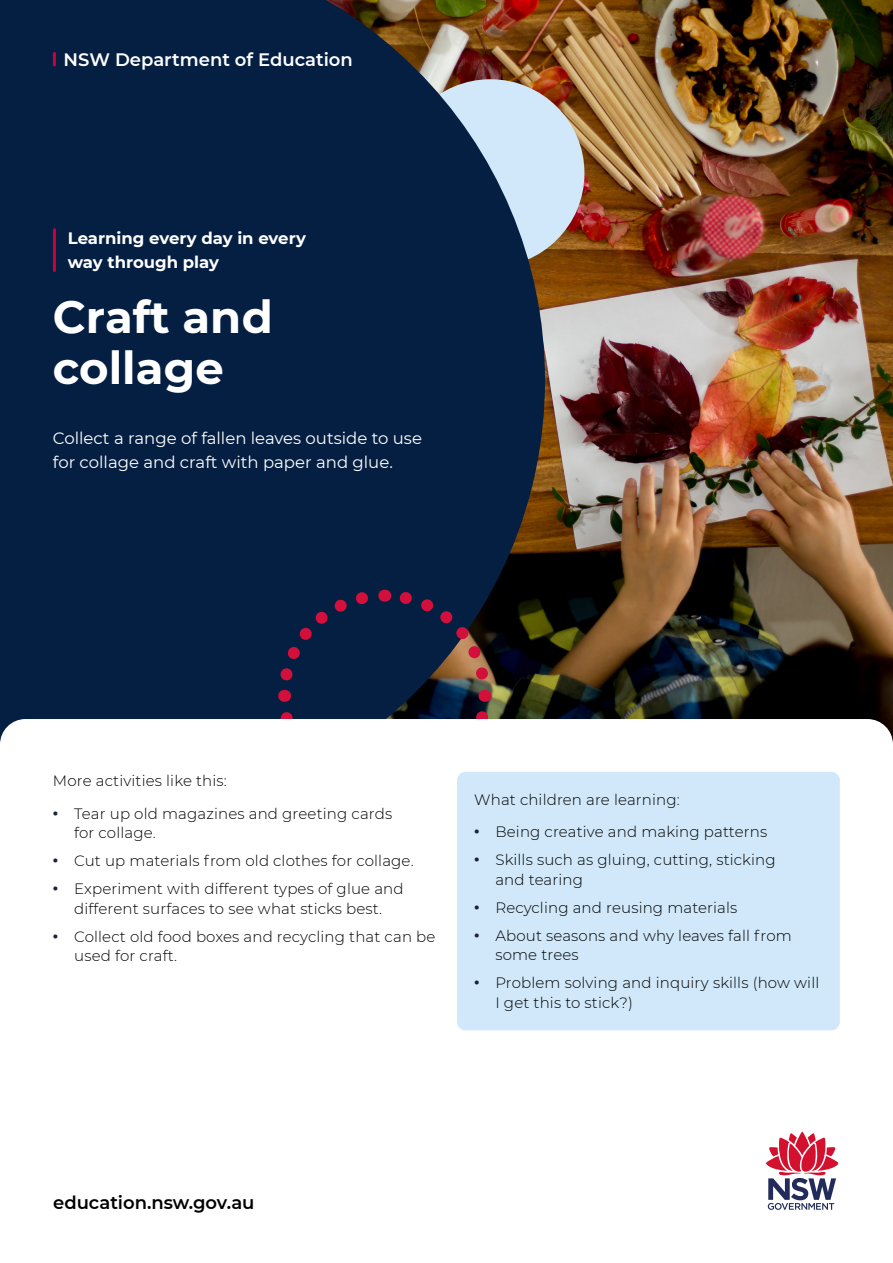
<style>
.page{position:relative;width:893px;height:1263px;background:#fff}
.page>*{position:absolute;margin:0;border:0;box-sizing:border-box;transform-origin:0 0}
.Cover_Heading_2{font:700 45px/51px "Montserrat";color:#fff}
.t1{font:600 18px "Montserrat";color:#fff}
.t2{font:600 18px "Montserrat";color:#000}
.Intro_heading{font:16.5px/24px "Montserrat";color:#fff}
.Intro_heading-2{font:700 16.5px/24px "Montserrat";color:#fff}
.Body_3{font:300 15px/19.5px "Montserrat";letter-spacing:.01em;color:#000}
.s1{font-weight:900;color:#1b223a}
</style>
<div class="page">
<img style="left:545px;top:0;width:348px;height:739px">
<div style="left:396px;top:79px;width:188px;height:188px;background:#d0e8f9;border-radius:50%"></div>
<svg style="left:0;top:0;width:545px;height:739px;background:#102644"></svg>
<svg style="left:272px;top:583px;width:225px;height:136px;background:#1b213d"></svg>
<div style="left:0;top:719px;width:893px;height:544px;background:#fff;border-radius:26px"></div>
<svg style="left:53px;top:53px;width:3px;height:12px"></svg>
<svg style="left:766px;top:1131px;width:73px;height:79px"></svg>
<hr style="left:53px;top:230px;width:3px;height:41px;background:#cf0038">
<div style="left:457px;top:772px;width:383px;height:258px;background:#d0e8f9;border-radius:9px"></div>
<p class="t1" style="left:64px;top:47px;width:291px">NSW Department of Education</p>
<p class="Intro_heading-2" style="left:68px;top:225px;width:240px">Learning every day in every way through play</p>
<h1 class="Cover_Heading_2" style="left:53px;top:289px;width:221px">Craft and collage</h1>
<p class="Intro_heading" style="left:53px;top:426px;width:371px">Collect a range of fallen leaves outside to use for collage and craft with paper and glue.</p>
<p class="Body_3" style="left:53px;top:771px;width:175px">More activities like this:</p>
<p class="Body_3" style="left:74px;top:803px;width:319px;text-indent:-21px"><span class="s1">∙</span> Tear up old magazines and greeting cards for collage.</p>
<p class="Body_3" style="left:53px;top:850px;width:362px"><span class="s1">∙</span> Cut up materials from old clothes for collage.</p>
<p class="Body_3" style="left:53px;top:878px;width:352px;text-align:center"><span class="s1">∙</span> Experiment with different types of glue and different surfaces to see what sticks best.</p>
<p class="Body_3" style="left:74px;top:926px;width:363px;text-indent:-21px"><span class="s1">∙</span> Collect old food boxes and recycling that can be used for craft.</p>
<p class="Body_3" style="left:474px;top:789px;width:207px">What children are learning:</p>
<p class="Body_3" style="left:474px;top:821px;width:295px"><span class="s1">∙</span> Being creative and making patterns</p>
<p class="Body_3" style="left:495px;top:849px;width:282px;text-indent:-21px"><span class="s1">∙</span> Skills such as gluing, cutting, sticking and tearing</p>
<p class="Body_3" style="left:474px;top:897px;width:265px"><span class="s1">∙</span> Recycling and reusing materials</p>
<p class="Body_3" style="left:495px;top:925px;width:298px;text-indent:-21px"><span class="s1">∙</span> About seasons and why leaves fall from some trees</p>
<p class="Body_3" style="left:495px;top:972px;width:325px;text-indent:-21px"><span class="s1">∙</span> Problem solving and inquiry skills (how will<br>I get this to stick?)</p>
<p class="t2" style="left:53px;top:1189px;width:203px">education.nsw.gov.au</p>
</div>
